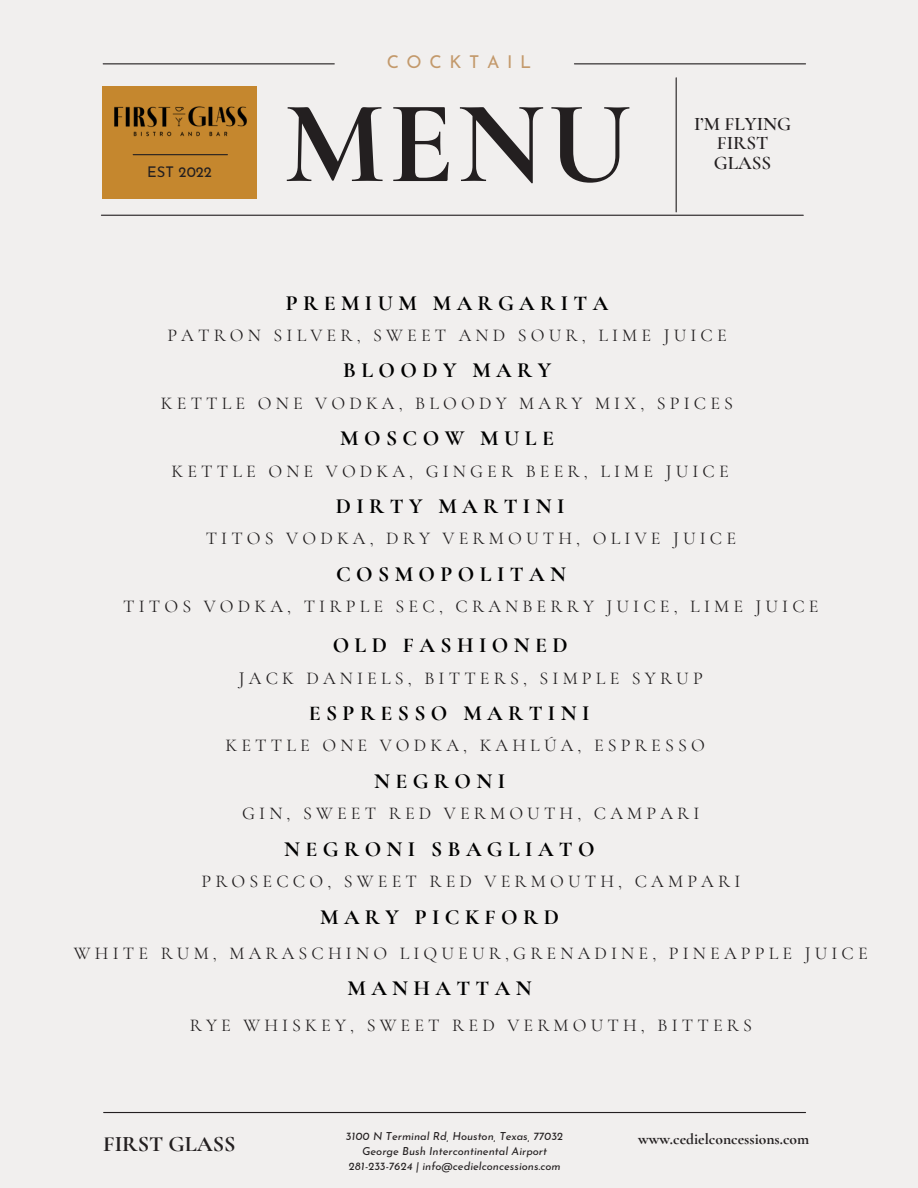
<style>
.page{position:relative;width:918px;height:1188px;background:#f1efee}
.page>*{position:absolute;margin:0;border:0;box-sizing:border-box;transform-origin:0 0}
.t1{font:700 118.2px "Cormorant Garamond";color:#231f20}
.t2{font:700 22.2px "Cormorant Garamond";color:#231f20}
.t3{font:700 21.6px "Cormorant Garamond";letter-spacing:.25em;color:#000}
.t4{font:600 19.2px/20px "Cormorant Garamond";color:#231f20;text-align:center}
.t5{font:18px "Cormorant Garamond";letter-spacing:.23em;color:#221f20}
.t6{font:17.7px "Josefin Sans";letter-spacing:.43em;color:#c3996b}
.t7{font:700 15.45px "Cormorant Garamond";color:#231f20}
.t8{font:14.7px "Josefin Sans";color:#231f20}
.t9{font:italic 11.1px "Josefin Sans";color:#231f20}
</style>
<div class="page">
<hr style="left:103px;top:63px;width:231px;height:1px;background:#231f20">
<hr style="left:574px;top:63px;width:232px;height:1px;background:#231f20">
<hr style="left:101px;top:215px;width:702px;height:1px;background:#231f20">
<hr style="left:676px;top:78px;width:1px;height:134px;background:#231f20">
<hr style="left:104px;top:1112px;width:702px;height:1px;background:#231f20">
<div style="left:102px;top:86px;width:155px;height:113px;background:#c5872e"></div>
<img style="left:114px;top:106px;width:133px;height:31px">
<hr style="left:133px;top:154px;width:94px;height:1px;background:#231f20">
<h2 class="t8" style="left:147px;top:166px;width:66px">EST 2022</h2>
<p class="t6" style="left:387px;top:54px;width:146px">COCKTAIL</p>
<h1 class="t1" style="left:284px;top:72px;width:349px">MENU</h1>
<h4 class="t3" style="left:286px;top:290px;width:324px">PREMIUM MARGARITA</h4>
<h5 class="t4" style="left:694px;top:113px;width:99px">I’M FLYING<br>FIRST<br>GLASS</h5>
<h2 class="t5" style="left:167px;top:324px;width:561px">PATRON SILVER, SWEET AND SOUR, LIME JUICE</h2>
<h2 class="t3" style="left:343px;top:358px;width:209px">BLOODY MARY</h2>
<h4 class="t5" style="left:161px;top:392px;width:574px">KETTLE ONE VODKA, BLOODY MARY MIX, SPICES</h4>
<h4 class="t3" style="left:340px;top:425px;width:215px">MOSCOW MULE</h4>
<h2 class="t5" style="left:172px;top:460px;width:559px">KETTLE ONE VODKA, GINGER BEER, LIME JUICE</h2>
<h2 class="t3" style="left:336px;top:493px;width:230px">DIRTY MARTINI</h2>
<h4 class="t5" style="left:206px;top:528px;width:532px">TITOS VODKA, DRY VERMOUTH, OLIVE JUICE</h4>
<h4 class="t3" style="left:336px;top:561px;width:231px">COSMOPOLITAN</h4>
<h2 class="t5" style="left:123px;top:596px;width:697px">TITOS VODKA, TIRPLE SEC, CRANBERRY JUICE, LIME JUICE</h2>
<h2 class="t3" style="left:333px;top:632px;width:236px">OLD FASHIONED</h2>
<h4 class="t5" style="left:239px;top:667px;width:465px">JACK DANIELS, BITTERS, SIMPLE SYRUP</h4>
<h4 class="t3" style="left:309px;top:700px;width:282px">ESPRESSO MARTINI</h4>
<h2 class="t5" style="left:226px;top:735px;width:481px">KETTLE ONE VODKA, KAHLÚA, ESPRESSO</h2>
<h4 class="t3" style="left:374px;top:768px;width:132px">NEGRONI</h4>
<h2 class="t5" style="left:242px;top:803px;width:459px">GIN, SWEET RED VERMOUTH, CAMPARI</h2>
<h4 class="t3" style="left:284px;top:836px;width:312px">NEGRONI SBAGLIATO</h4>
<h2 class="t5" style="left:201px;top:870px;width:540px">PROSECCO, SWEET RED VERMOUTH, CAMPARI</h2>
<p class="t3" style="left:320px;top:904px;width:240px">MARY PICKFORD</p>
<p class="t5" style="left:74px;top:942px;width:795px">WHITE RUM, MARASCHINO LIQUEUR,GRENADINE, PINEAPPLE JUICE</p>
<p class="t3" style="left:347px;top:975px;width:186px">MANHATTAN</p>
<h6 class="t5" style="left:190px;top:1014px;width:564px">RYE WHISKEY, SWEET RED VERMOUTH, BITTERS</h6>
<h3 class="t2" style="left:103px;top:1130px;width:134px">FIRST GLASS</h3>
<h4 class="t9" style="left:346px;top:1132px;width:219px">3100 N Terminal Rd, Houston, Texas, 77032</h4>
<h2 class="t9" style="left:362px;top:1147px;width:186px">George Bush Intercontinental Airport</h2>
<h4 class="t9" style="left:348px;top:1161px;width:214px">281-233-7624 | info@cedielconcessions.com</h4>
<h2 class="t7" style="left:638px;top:1130px;width:173px">www.cedielconcessions.com</h2>
</div>
